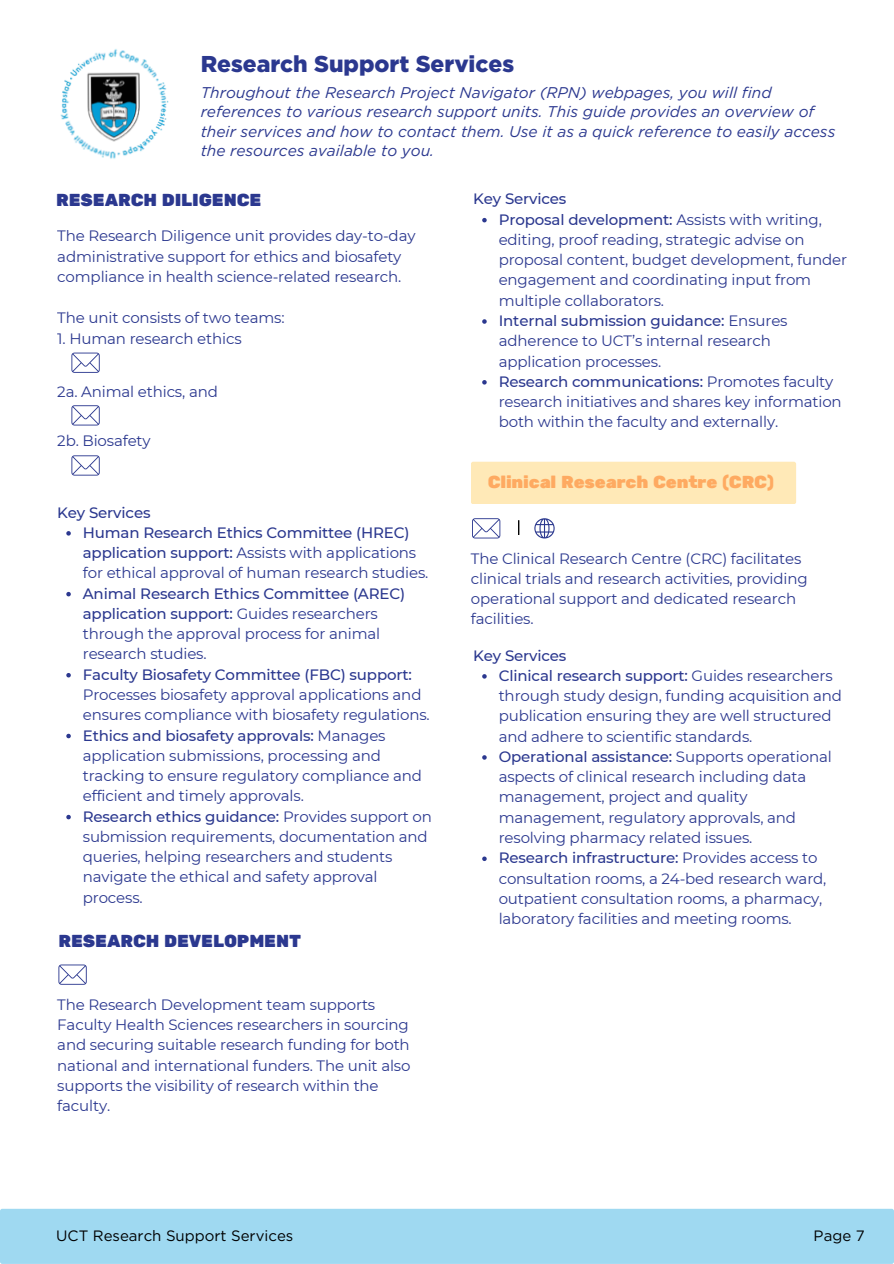
<style>
.page{position:relative;width:894px;height:1264px;background:#fff}
.page>*{position:absolute;margin:0;border:0;box-sizing:border-box;transform-origin:0 0}
.t1{font:900 22.95px "Gotham";color:#2b388f}
.t2{font:500 21.45px "Cell C Sans";color:#000}
.t3{font:17.25px "Rubik One";letter-spacing:-.01em;color:#2b388f}
.t4{font:17.25px "Rubik One";letter-spacing:-.01em;color:#feaa61}
.t5{font:italic 15.45px/19.5px "Gotham";color:#2b388f}
.t6{font:15px/20.2px "Montserrat";letter-spacing:-.01em;color:#2b388f}
.t7{font:500 15px/20.2px "Montserrat";letter-spacing:-.01em;color:#2b388f}
.t8{font:15px "Gotham";color:#000}
.s1{font-weight:400}
.s2{font-weight:500}
</style>
<div class="page">
<img style="left:60px;top:49px;width:109px;height:110px">
<svg style="left:66px;top:531px;width:5px;height:4px"></svg>
<svg style="left:66px;top:592px;width:5px;height:4px"></svg>
<svg style="left:66px;top:673px;width:5px;height:4px"></svg>
<svg style="left:66px;top:733px;width:5px;height:5px"></svg>
<svg style="left:66px;top:814px;width:5px;height:5px"></svg>
<svg style="left:58px;top:964px;width:29px;height:20px"></svg>
<svg style="left:482px;top:218px;width:4px;height:4px"></svg>
<svg style="left:482px;top:319px;width:4px;height:5px"></svg>
<svg style="left:482px;top:380px;width:4px;height:4px"></svg>
<svg style="left:472px;top:518px;width:28px;height:20px"></svg>
<svg style="left:534px;top:518px;width:20px;height:20px"></svg>
<svg style="left:482px;top:674px;width:4px;height:4px"></svg>
<svg style="left:482px;top:755px;width:4px;height:4px"></svg>
<svg style="left:482px;top:856px;width:4px;height:5px"></svg>
<div style="left:471px;top:461px;width:324px;height:43px;background:#ffe9b7"></div>
<div style="left:0;top:1208px;width:893px;height:55px;background:#9fd9f1"></div>
<svg style="left:71px;top:352px;width:29px;height:21px"></svg>
<svg style="left:71px;top:405px;width:29px;height:20px"></svg>
<svg style="left:71px;top:455px;width:29px;height:20px"></svg>
<h1 class="t1" style="left:201px;top:50px;width:315px">Research Support Services</h1>
<p class="t5" style="left:201px;top:82px;width:636px">Throughout the Research Project Navigator (RPN) webpages, you will find references to various research support units. This guide provides an overview of their services and how to contact them. Use it as a quick reference to easily access the resources available to you.</p>
<p class="t3" style="left:56px;top:190px;width:207px">RESEARCH DILIGENCE</p>
<p class="t6" style="left:57px;top:226px;width:359px">The Research Diligence unit provides day-to-day administrative support for ethics and biosafety compliance in health science-related research.</p>
<p class="t6" style="left:57px;top:308px;width:229px">The unit consists of two teams:</p>
<p class="t6" style="left:57px;top:328px;width:186px">1. Human research ethics</p>
<p class="t6" style="left:57px;top:381px;width:162px">2a. Animal ethics, and</p>
<p class="t6" style="left:57px;top:430px;width:95px">2b. Biosafety</p>
<p class="t7" style="left:83px;top:502px;width:347px;text-indent:-25px">Key Services<br>Human Research Ethics Committee (HREC) application support: <span class="s1">Assists with applications for ethical approval of human research studies.</span></p>
<p class="t6" style="left:83px;top:583px;width:324px"><span class="s2">Animal Research Ethics Committee (AREC) application support:</span> Guides researchers through the approval process for animal research studies.</p>
<p class="t7" style="left:83px;top:664px;width:330px">Faculty Biosafety Committee (FBC) support:</p>
<p class="t6" style="left:83px;top:684px;width:350px">Processes biosafety approval applications and ensures compliance with biosafety regulations.<br><span class="s2">Ethics and biosafety approvals:</span> Manages application submissions, processing and tracking to ensure regulatory compliance and efficient and timely approvals.<br><span class="s2">Research ethics guidance:</span> Provides support on submission requirements, documentation and queries, helping researchers and students navigate the ethical and safety approval process.</p>
<p class="t3" style="left:58px;top:931px;width:244px">RESEARCH DEVELOPMENT</p>
<p class="t6" style="left:57px;top:994px;width:354px">The Research Development team supports Faculty Health Sciences researchers in sourcing and securing suitable research funding for both national and international funders. The unit also supports the visibility of research within the faculty.</p>
<p class="t6" style="left:498px;top:189px;width:350px;text-indent:-25px"><span class="s2">Key Services<br>Proposal development:</span> Assists with writing, editing, proof reading, strategic advise on proposal content, budget development, funder engagement and coordinating input from multiple collaborators.<br><span class="s2">Internal submission guidance:</span> Ensures adherence to UCT’s internal research application processes.<br><span class="s2">Research communications:</span> Promotes faculty research initiatives and shares key information both within the faculty and externally.</p>
<p class="t4" style="left:487px;top:472px;width:288px">Clinical Research Centre (CRC)</p>
<h2 class="t2" style="left:516px;top:517px;width:6px">l</h2>
<p class="t6" style="left:471px;top:548px;width:338px">The Clinical Research Centre (CRC) facilitates clinical trials and research activities, providing operational support and dedicated research facilities.</p>
<p class="t6" style="left:498px;top:645px;width:345px;text-indent:-25px"><span class="s2">Key Services<br>Clinical research support:</span> Guides researchers through study design, funding acquisition and publication ensuring they are well structured and adhere to scientific standards.<br><span class="s2">Operational assistance:</span> Supports operational aspects of clinical research including data management, project and quality management, regulatory approvals, and resolving pharmacy related issues.<br><span class="s2">Research infrastructure:</span> Provides access to consultation rooms, a 24-bed research ward, outpatient consultation rooms, a pharmacy, laboratory facilities and meeting rooms.</p>
<p class="t8" style="left:56px;top:1226px;width:239px">UCT Research Support Services</p>
<p class="t8" style="left:813px;top:1226px;width:52px">Page 7</p>
</div>
